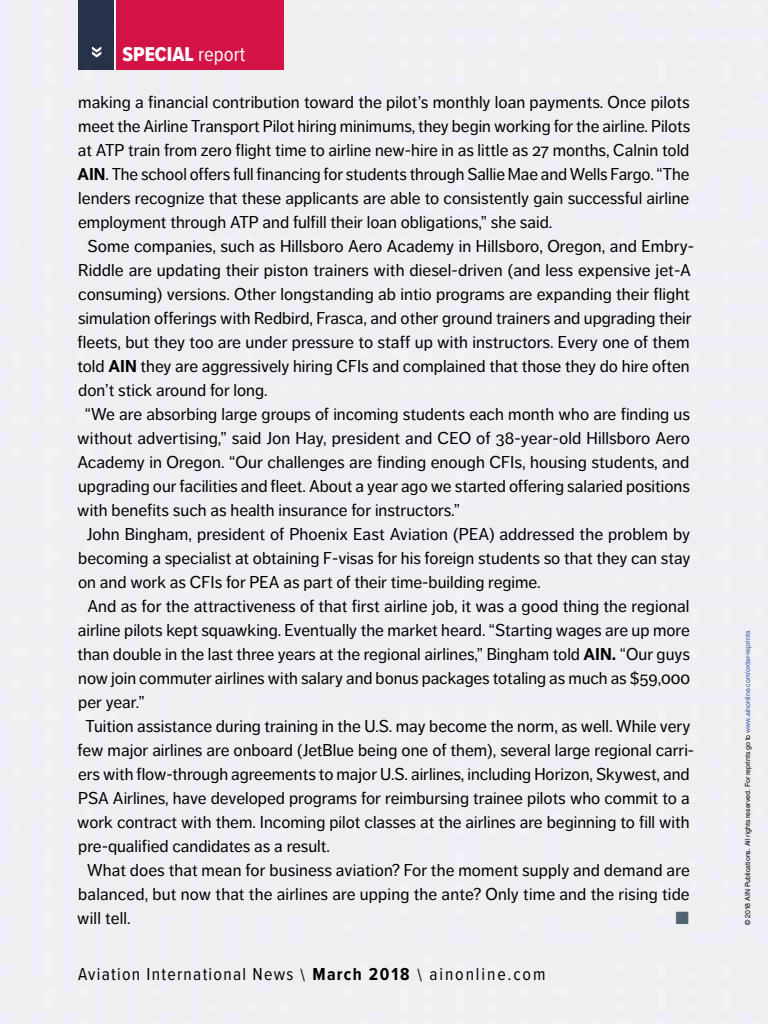
<style>
.page{position:relative;width:768px;height:1024px;background:#efefef}
.page>*{position:absolute;margin:0;border:0;box-sizing:border-box;transform-origin:0 0}
.t1{font:20.8px "Proxima Nova Cond Extrabld";color:#fff}
.t2{font:18px "Proxima Nova Cond";letter-spacing:.07em;color:#000}
.t3{font:17px "Dagny Pro";color:#000}
.t4{font:17px "Monotype Sorts";color:#4f6373}
.t5{font:7px "Helvetica LT Std";letter-spacing:-.005em;color:#000}
.s1{font-family:"Proxima Nova Cond"}
.s2{font-weight:700}
.s3{color:#3953a4}
</style>
<div class="page">
<div style="left:78px;top:0;width:36px;height:70px;background:#263248"></div>
<div style="left:116px;top:0;width:167px;height:70px;background:#d31245"></div>
<svg style="left:92px;top:46px;width:9px;height:12px"></svg>
<p class="t1" style="left:123px;top:38px;width:124px">SPECIAL <span class="s1">report</span></p>
<p class="t3" style="left:78px;top:92px;width:613px">making a financial contribution toward the pilot’s monthly loan payments. Once pilots</p>
<p class="t3" style="left:78px;top:116px;width:613px">meet the Airline Transport Pilot hiring minimums, they begin working for the airline. Pilots</p>
<p class="t3" style="left:78px;top:140px;width:613px">at ATP train from zero flight time to airline new-hire in as little as 27 months, Calnin told</p>
<p class="t3" style="left:78px;top:164px;width:613px"><span class="s2">AIN</span>. The school offers full financing for students through Sallie Mae and Wells Fargo. “The</p>
<p class="t3" style="left:78px;top:188px;width:613px">lenders recognize that these applicants are able to consistently gain successful airline</p>
<p class="t3" style="left:78px;top:212px;width:476px">employment through ATP and fulfill their loan obligations,” she said.</p>
<p class="t3" style="left:88px;top:236px;width:608px">Some companies, such as Hillsboro Aero Academy in Hillsboro, Oregon, and Embry-</p>
<p class="t3" style="left:78px;top:260px;width:614px">Riddle are updating their piston trainers with diesel-driven (and less expensive jet-A</p>
<p class="t3" style="left:78px;top:284px;width:613px">consuming) versions. Other longstanding ab intio programs are expanding their flight</p>
<p class="t3" style="left:78px;top:308px;width:615px">simulation offerings with Redbird, Frasca, and other ground trainers and upgrading their</p>
<p class="t3" style="left:78px;top:332px;width:613px">fleets, but they too are under pressure to staff up with instructors. Every one of them</p>
<p class="t3" style="left:77px;top:356px;width:614px">told <span class="s2">AIN</span> they are aggressively hiring CFIs and complained that those they do hire often</p>
<p class="t3" style="left:78px;top:380px;width:191px">don’t stick around for long.</p>
<p class="t3" style="left:85px;top:404px;width:607px">“We are absorbing large groups of incoming students each month who are finding us</p>
<p class="t3" style="left:77px;top:428px;width:614px">without advertising,” said Jon Hay, president and CEO of 38-year-old Hillsboro Aero</p>
<p class="t3" style="left:77px;top:452px;width:613px">Academy in Oregon. “Our challenges are finding enough CFIs, housing students, and</p>
<p class="t3" style="left:78px;top:476px;width:613px">upgrading our facilities and fleet. About a year ago we started offering salaried positions</p>
<p class="t3" style="left:77px;top:500px;width:384px">with benefits such as health insurance for instructors.”</p>
<p class="t3" style="left:87px;top:524px;width:605px">John Bingham, president of Phoenix East Aviation (PEA) addressed the problem by</p>
<p class="t3" style="left:78px;top:548px;width:614px">becoming a specialist at obtaining F-visas for his foreign students so that they can stay</p>
<p class="t3" style="left:78px;top:572px;width:464px">on and work as CFIs for PEA as part of their time-building regime.</p>
<p class="t3" style="left:87px;top:596px;width:604px">And as for the attractiveness of that first airline job, it was a good thing the regional</p>
<p class="t3" style="left:78px;top:620px;width:613px">airline pilots kept squawking. Eventually the market heard. “Starting wages are up more</p>
<p class="t3" style="left:77px;top:644px;width:614px">than double in the last three years at the regional airlines,” Bingham told <span class="s2">AIN.</span> “Our guys</p>
<p class="t3" style="left:78px;top:668px;width:614px">now join commuter airlines with salary and bonus packages totaling as much as $59,000</p>
<p class="t3" style="left:78px;top:692px;width:68px">per year.”</p>
<p class="t3" style="left:85px;top:716px;width:607px">Tuition assistance during training in the U.S. may become the norm, as well. While very</p>
<p class="t3" style="left:78px;top:740px;width:618px">few major airlines are onboard (JetBlue being one of them), several large regional carri-</p>
<p class="t3" style="left:78px;top:764px;width:613px">ers with flow-through agreements to major U.S. airlines, including Horizon, Skywest, and</p>
<p class="t3" style="left:78px;top:788px;width:613px">PSA Airlines, have developed programs for reimbursing trainee pilots who commit to a</p>
<p class="t3" style="left:77px;top:812px;width:614px">work contract with them. Incoming pilot classes at the airlines are beginning to fill with</p>
<p class="t3" style="left:78px;top:836px;width:253px">pre-qualified candidates as a result.</p>
<p class="t3" style="left:87px;top:860px;width:604px">What does that mean for business aviation? For the moment supply and demand are</p>
<p class="t3" style="left:78px;top:884px;width:613px">balanced, but now that the airlines are upping the ante? Only time and the rising tide</p>
<p class="t3" style="left:77px;top:908px;width:55px">will tell.</p>
<p class="t4" style="left:676px;top:910px;width:14px">n</p>
<p class="t2" style="left:78px;top:961px;width:469px">Aviation International News \ <span class="s2">March 2018</span> \ ainonline.com</p>
<p class="t5" style="left:744px;top:925px;width:296px;rotate:-90deg">© 2018 AIN Publications. All rights reserved. For reprints go to <span class="s3">www.ainonline.com/order-reprints</span></p>
</div>
